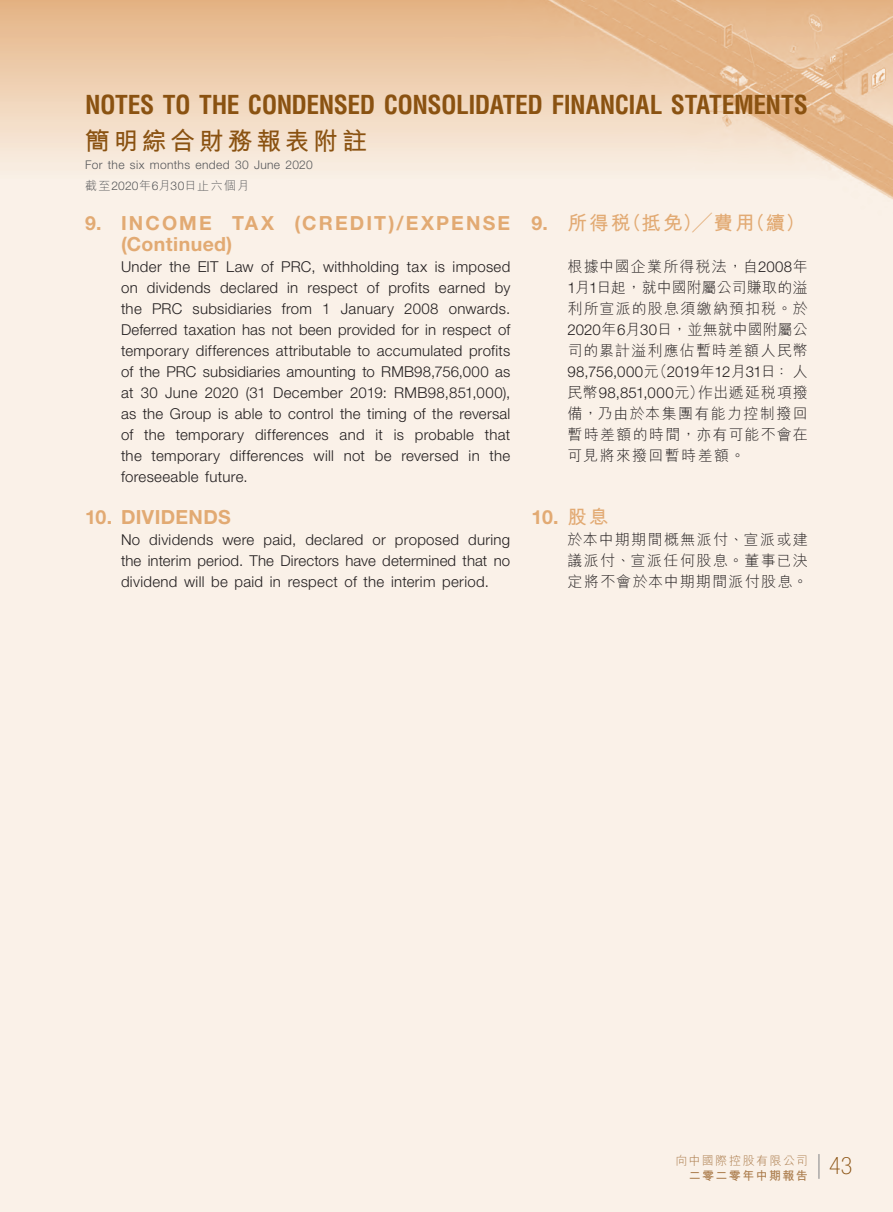
<style>
.page{position:relative;width:893px;height:1212px;background:#faf1e8}
.page>*{position:absolute;margin:0;border:0;box-sizing:border-box;transform-origin:0 0}
.t1{font:700 condensed 25.5px "Helvetica LT Std";letter-spacing:-.02em;color:#8a5211}
.t2{font:700 24.75px "M Hei HK";letter-spacing:.15em;color:#8a5211}
._03_H1{font:700 19.5px/21px "Helvetica Neue LT Std";letter-spacing:.11em;color:#e2aa73}
._03_H1-2{font:700 19.5px "Helvetica Neue LT Std";letter-spacing:.03em;color:#e2aa73}
._03_H1-3{font:700 19.5px "M Hei HK";letter-spacing:.115em;color:#e2aa73}
._12___P2{font:300 15px/21px "Helvetica Neue LT Std";letter-spacing:.02em;color:#231f20;text-align:justify}
._12___P2-2{font:300 15px/21px "M Hei HK";letter-spacing:.085em;color:#231f20;text-align:justify}
.t3{font:300 12px "Helvetica Neue LT Std";letter-spacing:.03em;color:#57585a}
.t4{font:300 12px "M Hei HK";letter-spacing:.1em;color:#57585a}
.t5{font:700 12px "M Hei HK";letter-spacing:.115em;color:#a97948}
.t6{font:300 12px "M Hei HK";letter-spacing:.115em;color:#a97948}
.s1{font-family:"Helvetica Neue LT Std"}
.s2{font-family:"M Hei HK"}
</style>
<div class="page">
<img style="left:0;top:0;width:893px;height:199px">
<svg style="left:819px;top:1154px;width:1px;height:25px"></svg>
<h1 class="t1" style="left:85px;top:88px;width:724px">NOTES TO THE CONDENSED CONSOLIDATED FINANCIAL STATEMENTS</h1>
<h2 class="t2" style="left:85px;top:123px;width:284px">簡明綜合財務報表附註</h2>
<p class="t3" style="left:85px;top:157px;width:229px">For the six months ended 30 June 2020</p>
<p class="t4" style="left:85px;top:179px;width:166px">截至<span class="s1">2020</span>年<span class="s1">6</span>月<span class="s1">30</span>日止六個月</p>
<p class="_03_H1-3" style="left:531px;top:209px;width:275px"><span class="s1">9.</span> 所得稅（抵免）╱費用（續）</p>
<p class="_12___P2-2" style="left:567px;top:256px;width:242px">根據中國企業所得稅法，自<span class="s1">2008</span>年<span class="s1">1</span>月<span class="s1">1</span>日起，就中國附屬公司賺取的溢利所宣派的股息須繳納預扣稅。於<span class="s1">2020</span>年<span class="s1">6</span>月<span class="s1">30</span>日，並無就中國附屬公司的累計溢利應佔暫時差額人民幣<span class="s1">98,756,000</span>元（<span class="s1">2019</span>年<span class="s1">12</span>月<span class="s1">31</span>日：人民幣<span class="s1">98,851,000</span>元）作出遞延稅項撥備，乃由於本集團有能力控制撥回暫時差額的時間，亦有可能不會在可見將來撥回暫時差額。</p>
<p class="_03_H1" style="left:121px;top:212px;width:391px;text-indent:-36px">9. INCOME TAX (CREDIT)/EXPENSE (Continued)</p>
<p class="_12___P2" style="left:121px;top:256px;width:391px">Under the EIT Law of PRC, withholding tax is imposed on dividends declared in respect of profits earned by the PRC subsidiaries from 1 January 2008 onwards.<br>Deferred taxation has not been provided for in respect of temporary differences attributable to accumulated profits of the PRC subsidiaries amounting to RMB98,756,000 as at 30 June 2020 (31 December 2019: RMB98,851,000), as the Group is able to control the timing of the reversal of the temporary differences and it is probable that the temporary differences will not be reversed in the foreseeable future.</p>
<p class="_03_H1-2" style="left:85px;top:505px;width:147px">10. DIVIDENDS</p>
<p class="_12___P2" style="left:121px;top:529px;width:391px">No dividends were paid, declared or proposed during the interim period. The Directors have determined that no dividend will be paid in respect of the interim period.</p>
<p class="_03_H1-2" style="left:531px;top:505px;width:79px">10. <span class="s2">股息</span></p>
<p class="_12___P2-2" style="left:567px;top:529px;width:242px">於本中期期間概無派付、宣派或建議派付、宣派任何股息。董事已決定將不會於本中期期間派付股息。</p>
<p class="t6" style="left:675px;top:1154px;width:134px">向中國際控股有限公司</p>
<p class="t5" style="left:689px;top:1167px;width:165px">二零二零年中期報告 <sup>43</sup></p>
</div>
